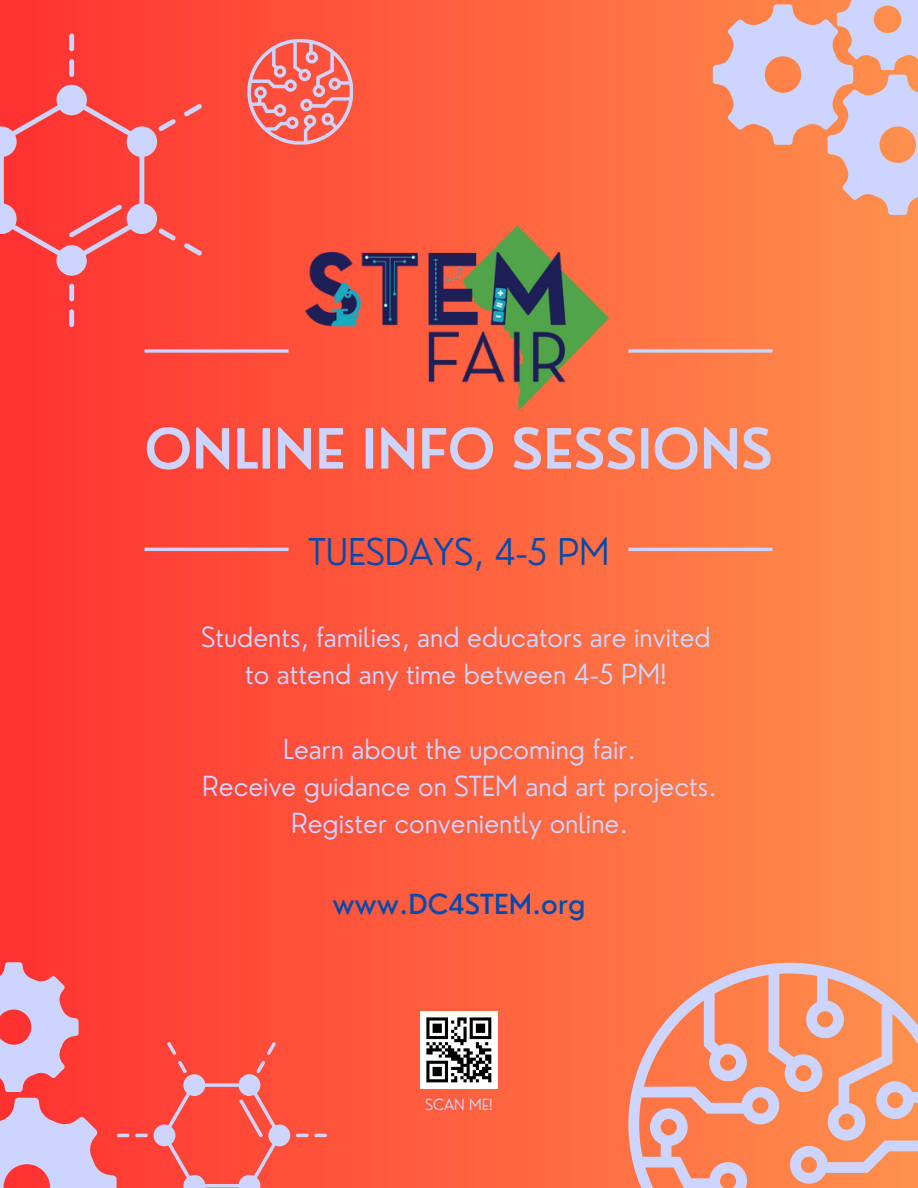
<style>
.page{position:relative;width:918px;height:1188px;background:#fff}
.page>*{position:absolute;margin:0;border:0;box-sizing:border-box;transform-origin:0 0}
.t1{font:600 54px "Nourd";color:#cdd5ff}
.t2{font:300 36px "Nourd";color:#004aad}
.t3{font:300 27px/37.2px "Nourd";color:#cdd5ff;text-align:center}
.t4{font:500 27px "Nourd";color:#004aad}
.t5{font:300 15px "Nourd";color:#cdd5ff}
</style>
<div class="page">
<div style="left:0;top:0;width:918px;height:1188px;background:linear-gradient(to right,#ff3131,#ff904d)"></div>
<svg style="left:184px;top:243px;width:18px;height:13px"></svg>
<svg style="left:184px;top:104px;width:18px;height:12px"></svg>
<div style="left:69px;top:59px;width:5px;height:18px;background:#cdd5ff;border-radius:2px"></div>
<div style="left:69px;top:33px;width:5px;height:18px;background:#cdd5ff;border-radius:2px"></div>
<div style="left:69px;top:309px;width:5px;height:18px;background:#cdd5ff;border-radius:2px"></div>
<div style="left:69px;top:284px;width:5px;height:17px;background:#cdd5ff;border-radius:2px"></div>
<svg style="left:0;top:85px;width:176px;height:191px;background:#f65457"></svg>
<svg style="left:145px;top:349px;width:144px;height:4px"></svg>
<hr style="left:145px;top:548px;width:144px;height:3px;background:#cdd5ff">
<svg style="left:251px;top:42px;width:99px;height:99px;background:#f07672"></svg>
<svg style="left:267px;top:1042px;width:9px;height:13px"></svg>
<svg style="left:167px;top:1042px;width:9px;height:13px"></svg>
<svg style="left:0;top:962px;width:148px;height:226px;background:#eb7581"></svg>
<svg style="left:296px;top:1134px;width:31px;height:3px"></svg>
<svg style="left:154px;top:1061px;width:136px;height:127px;background:#f65f59"></svg>
<div style="left:420px;top:1011px;width:78px;height:78px;background:#fff"></div>
<svg style="left:426px;top:1017px;width:22px;height:4px"></svg>
<svg style="left:457px;top:1017px;width:10px;height:4px"></svg>
<svg style="left:470px;top:1017px;width:21px;height:4px"></svg>
<svg style="left:426px;top:1021px;width:65px;height:61px"></svg>
<svg style="left:628px;top:349px;width:144px;height:4px"></svg>
<hr style="left:628px;top:548px;width:144px;height:3px;background:#cdd5ff">
<svg style="left:628px;top:963px;width:290px;height:225px;background:#f0997e"></svg>
<svg style="left:713px;top:0;width:205px;height:215px;background:#e5ada7"></svg>
<img style="left:290px;top:187px;width:338px;height:261px">
<p class="t1" style="left:145px;top:415px;width:630px">ONLINE INFO SESSIONS</p>
<p class="t2" style="left:308px;top:529px;width:303px">TUESDAYS, 4-5 PM</p>
<p class="t3" style="left:201px;top:619px;width:511px">Students, families, and educators are invited to attend any time between 4-5 PM!</p>
<h2 class="t3" style="left:202px;top:730px;width:516px">Learn about the upcoming fair.<br>Receive guidance on STEM and art projects.<br>Register conveniently online.</h2>
<h1 class="t4" style="left:332px;top:887px;width:255px">www.DC4STEM.org</h1>
<p class="t5" style="left:425px;top:1095px;width:69px">SCAN ME!</p>
</div>
